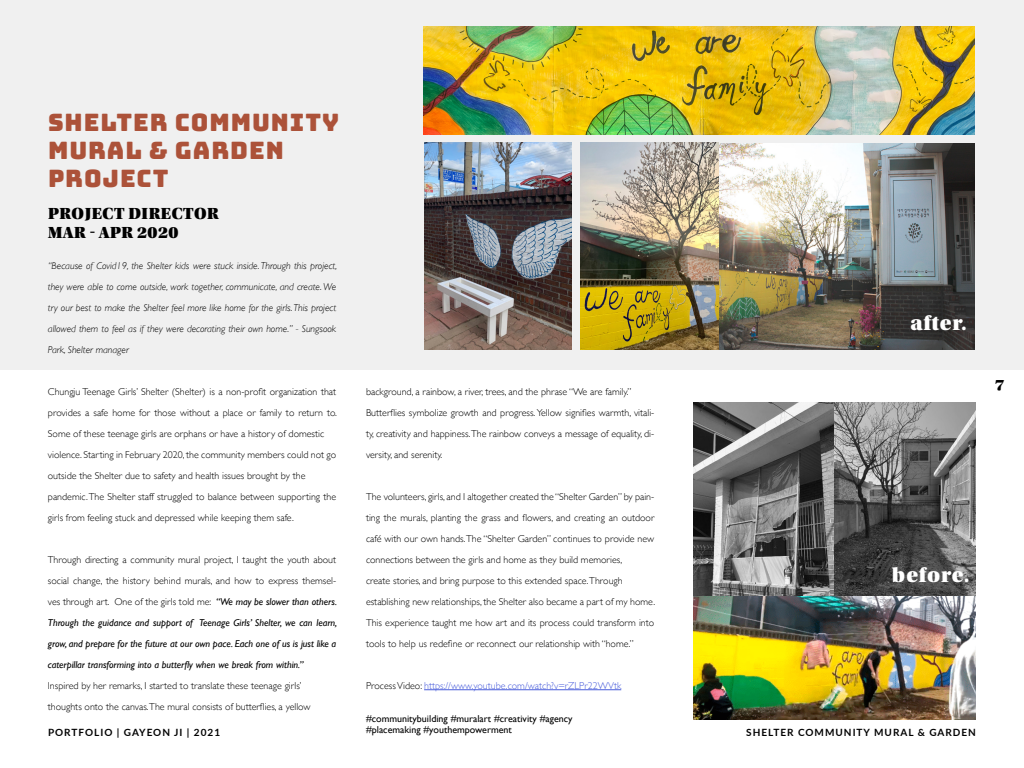
<style>
.page{position:relative;width:1024px;height:768px;background:#fff}
.page>*{position:absolute;margin:0;border:0;box-sizing:border-box;transform-origin:0 0}
.t1{font:24px/28px "Bungee";letter-spacing:.04em;color:#ac5239}
.t2{font:21px "Utopia Std Black Headline";letter-spacing:.04em;color:#fff}
.t3{font:17px/19px "Utopia Std Black Headline";letter-spacing:.035em;color:#000}
.t4{font:16px "Utopia Std Black Headline";color:#000}
.t5{font:300 10px/21px "Gill Sans";color:#000}
.t6{font:italic 10px/21px "Gill Sans";color:#000;text-align:justify}
.t7{font:italic 300 10px/21px "Gill Sans";color:#000;text-align:justify}
.t8{font:10px/11.7px "Gill Sans";color:#000}
.t9{font:300 10px "Gill Sans";color:#485cdb}
.t10{font:700 10px "Lato";letter-spacing:.1em;color:#000}
.s1{font-weight:300;font-style:normal}
.s2{color:#000}
</style>
<div class="page">
<div style="left:0;top:0;width:1024px;height:370px;background:#f0f0f0"></div>
<img style="left:424px;top:26px;width:551px;height:108px">
<img style="left:710px;top:143px;width:265px;height:207px">
<img style="left:425px;top:142px;width:147px;height:207px">
<img style="left:581px;top:142px;width:137px;height:207px">
<img style="left:693px;top:402px;width:283px;height:318px">
<hr style="left:424px;top:690px;width:197px;height:1px;background:#485cdb">
<h1 class="t1" style="left:48px;top:109px;width:293px">SHELTER COMMUNITY<br>MURAL &amp; GARDEN<br>PROJECT</h1>
<h3 class="t3" style="left:48px;top:205px;width:172px">PROJECT DIRECTOR<br>MAR - APR 2020</h3>
<p class="t7" style="left:48px;top:255px;width:291px">“Because of Covid19, the Shelter kids were stuck inside. Through this project, they were able to come outside, work together, communicate, and create. We try our best to make the Shelter feel more like home for the girls. This project allowed them to feel as if they were decorating their own home.” - Sungsook Park, Shelter manager</p>
<p class="t5" style="left:48px;top:381px;width:291px">Chungju Teenage Girls’ Shelter (Shelter) is a non-profit organization that provides a safe home for those without a place or family to return to.<br>Some of these teenage girls are orphans or have a history of domestic violence. Starting in February 2020, the community members could not go outside the Shelter due to safety and health issues brought by the pandemic. The Shelter staff struggled to balance between supporting the girls from feeling stuck and depressed while keeping them safe.</p>
<p class="t6" style="left:48px;top:549px;width:291px"><span class="s1">Through directing a community mural project, I taught the youth about social change, the history behind murals, and how to express themsel&shy;ves through art. One of the girls told me:</span> “We may be slower than others.<br>Through the guidance and support of Teenage Girls’ Shelter, we can learn, grow, and prepare for the future at our own pace. Each one of us is just like a caterpillar transforming into a butterfly when we break from within.”</p>
<p class="t5" style="left:48px;top:675px;width:264px">Inspired by her remarks, I started to translate these teenage girls’ thoughts onto the canvas.The mural consists of butterflies, a yellow</p>
<p class="t10" style="left:48px;top:725px;width:174px">PORTFOLIO | GAYEON JI | 2021</p>
<p class="t5" style="left:366px;top:381px;width:290px">background, a rainbow, a river, trees, and the phrase “We are family.” Butterflies symbolize growth and progress. Yellow signifies warmth, vitali&shy;ty, creativity and happiness.The rainbow conveys a message of equality, di&shy;versity, and serenity.</p>
<p class="t5" style="left:366px;top:486px;width:291px">The volunteers, girls, and I altogether created the “Shelter Garden” by pain&shy;ting the murals, planting the grass and flowers, and creating an outdoor café with our own hands. The “Shelter Garden” continues to provide new connections between the girls and home as they build memories,<br>create stories, and bring purpose to this extended space.Through establishing new relationships, the Shelter also became a part of my home.<br>This experience taught me how art and its process could transform into tools to help us redefine or reconnect our relationship with “home.”</p>
<p class="t9" style="left:366px;top:678px;width:257px"><span class="s2">Process Video:</span> https://www.youtube.com/watch?v=rZLPr22WVtk</p>
<p class="t8" style="left:366px;top:712px;width:208px">#communitybuilding #muralart #creativity #agency #placemaking #youthempowerment</p>
<h2 class="t2" style="left:910px;top:313px;width:58px">after.</h2>
<h3 class="t4" style="left:995px;top:376px;width:11px">7</h3>
<h2 class="t2" style="left:892px;top:565px;width:79px">before.</h2>
<p class="t10" style="left:746px;top:725px;width:15px">SHELTER</p>
<p class="t10" style="left:798px;top:725px;width:18px">COMMUN</p>
<p class="t10" style="left:853px;top:725px;width:31px">ITY MURAL</p>
<p class="t10" style="left:918px;top:725px;width:29px">&amp; GARDEN</p>
</div>
